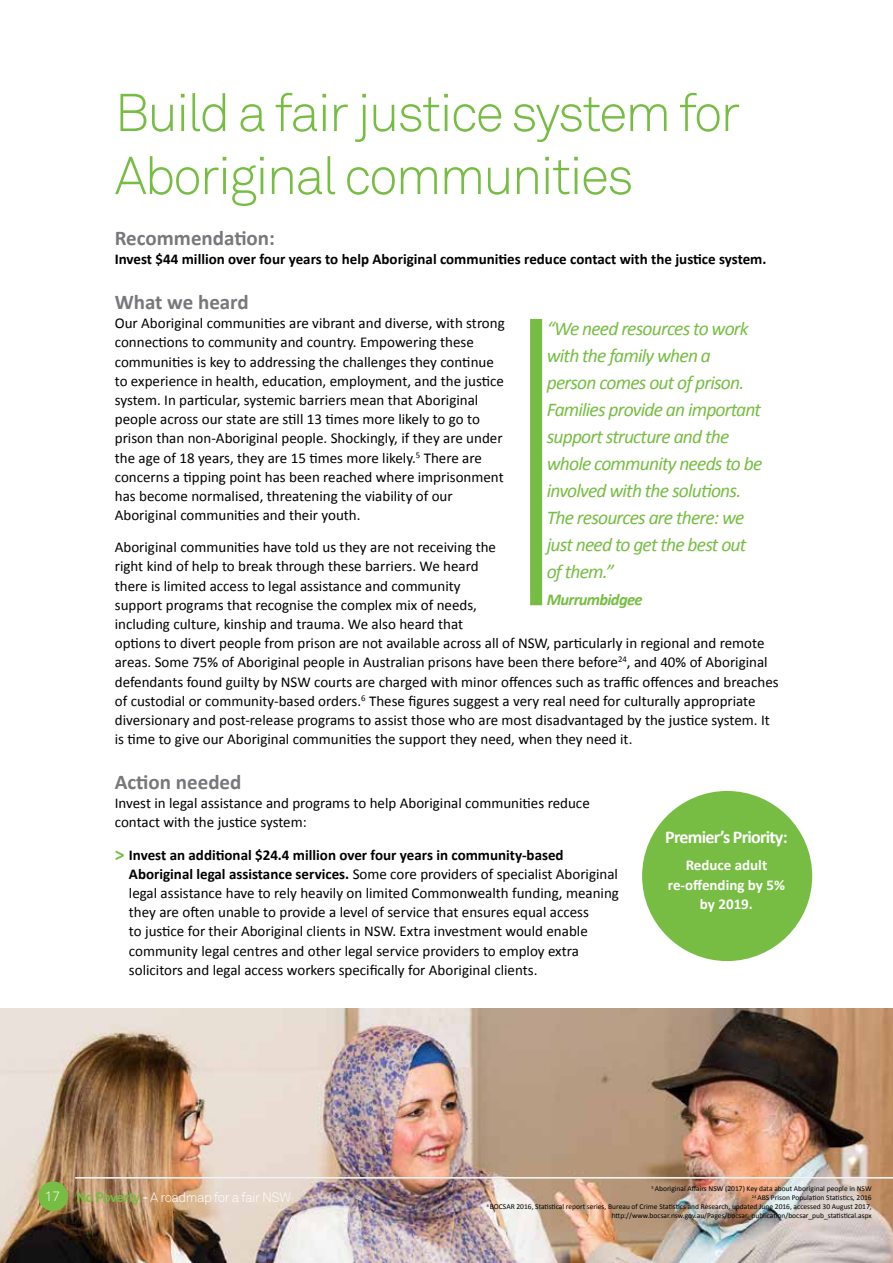
<style>
.page{position:relative;width:893px;height:1263px;background:#fff}
.page>*{position:absolute;margin:0;border:0;box-sizing:border-box;transform-origin:0 0}
.t1{font:300 52.5px/63px "Akkurat";letter-spacing:-.04em;color:#77bd43}
.t2{font:700 21px "Calibri";color:#77787b}
.t3{font:italic 19.5px/27px "Calibri";letter-spacing:-.04em;color:#77bd43}
.t4{font:700 18px "Calibri";letter-spacing:-.04em;color:#fff}
.t5{font:italic 700 16.5px "Calibri";letter-spacing:-.04em;color:#77bd43}
.t6{font:15px/19.2px "Calibri";color:#000}
.t7{font:700 15px "Calibri";color:#000}
.t8{font:700 15px/19.2px "Calibri";color:#fff;text-align:center}
.t9{font:300 13.5px "Akkurat";letter-spacing:-.04em;color:#fff}
.t10{font:7.5px/9px "Calibri";color:#000;text-align:right}
.s1{font-weight:700;font-size:19.5px;color:#77bd43}
.s2{font-weight:700}
.s3{font-weight:700;color:#77bd43}
.s4{font-weight:400}
</style>
<div class="page">
<img style="left:0;top:1008px;width:893px;height:255px">
<hr style="left:75px;top:1177px;width:818px;height:1px;background:#fff">
<div style="left:38px;top:1181px;width:30px;height:30px;background:#77bd43;border-radius:50%"></div>
<div style="left:642px;top:791px;width:170px;height:170px;background:#77bd43;border-radius:50%"></div>
<div style="left:530px;top:319px;width:12px;height:286px;background:#77bd43"></div>
<h1 class="t1" style="left:115px;top:82px;width:627px">Build a fair justice system for<br>Aboriginal communities</h1>
<h2 class="t2" style="left:115px;top:225px;width:162px">Recommendation:</h2>
<p class="t7" style="left:115px;top:250px;width:653px">Invest $44 million over four years to help Aboriginal communities reduce contact with the justice system.</p>
<h2 class="t2" style="left:115px;top:289px;width:135px">What we heard</h2>
<p class="t6" style="left:115px;top:314px;width:391px">Our Aboriginal communities are vibrant and diverse, with strong connections to community and country. Empowering these communities is key to addressing the challenges they continue to experience in health, education, employment, and the justice system. In particular, systemic barriers mean that Aboriginal people across our state are still 13 times more likely to go to prison than non-Aboriginal people. Shockingly, if they are under the age of 18 years, they are 15 times more likely.<sup>5</sup> There are concerns a tipping point has been reached where imprisonment has become normalised, threatening the viability of our Aboriginal communities and their youth.</p>
<p class="t6" style="left:115px;top:538px;width:665px">Aboriginal communities have told us they are not receiving the<br>right kind of help to break through these barriers. We heard<br>there is limited access to legal assistance and community<br>support programs that recognise the complex mix of needs,<br>including culture, kinship and trauma. We also heard that<br>options to divert people from prison are not available across all of NSW, particularly in regional and remote areas. Some 75% of Aboriginal people in Australian prisons have been there before<sup>24</sup>, and 40% of Aboriginal defendants found guilty by NSW courts are charged with minor offences such as traffic offences and breaches of custodial or community-based orders.<sup>6</sup> These figures suggest a very real need for culturally appropriate diversionary and post-release programs to assist those who are most disadvantaged by the justice system. It is time to give our Aboriginal communities the support they need, when they need it.</p>
<h2 class="t2" style="left:115px;top:768px;width:128px">Action needed</h2>
<p class="t6" style="left:115px;top:794px;width:476px">Invest in legal assistance and programs to help Aboriginal communities reduce contact with the justice system:</p>
<p class="t6" style="left:129px;top:845px;width:492px;text-indent:-14px"><span class="s1">&gt;</span> <span class="s2">Invest an additional $24.4 million over four years in community-based Aboriginal legal assistance services.</span> Some core providers of specialist Aboriginal legal assistance have to rely heavily on limited Commonwealth funding, meaning they are often unable to provide a level of service that ensures equal access<br>to justice for their Aboriginal clients in NSW. Extra investment would enable community legal centres and other legal service providers to employ extra solicitors and legal access workers specifically for Aboriginal clients.</p>
<p class="t3" style="left:547px;top:314px;width:217px">“We need resources to work with the family when a person comes out of prison.<br>Families provide an important support structure and the whole community needs to be involved with the solutions.<br>The resources are there: we just need to get the best out of them.”</p>
<p class="t5" style="left:547px;top:589px;width:97px">Murrumbidgee</p>
<p class="t4" style="left:665px;top:825px;width:124px">Premier’s Priority:</p>
<p class="t8" style="left:668px;top:856px;width:119px">Reduce adult re-offending by 5% by 2019.</p>
<p class="t9" style="left:45px;top:1189px;width:248px">17 <span class="s3">No Poverty</span> <span class="s4">-</span> A roadmap for a fair NSW</p>
<p class="t10" style="left:487px;top:1184px;width:387px"><sup>5</sup> Aboriginal Affairs NSW (2017) Key data about Aboriginal people in NSW<br><sup>24</sup> ABS Prison Population Statistics, 2016<br><sup>6</sup> BOCSAR 2016, Statistical report series, Bureau of Crime Statistics and Research, updated June 2016, accessed 30 August 2017, http://www.bocsar.nsw.gov.au/Pages/bocsar_publication/bocsar_pub_statistical.aspx</p>
</div>
